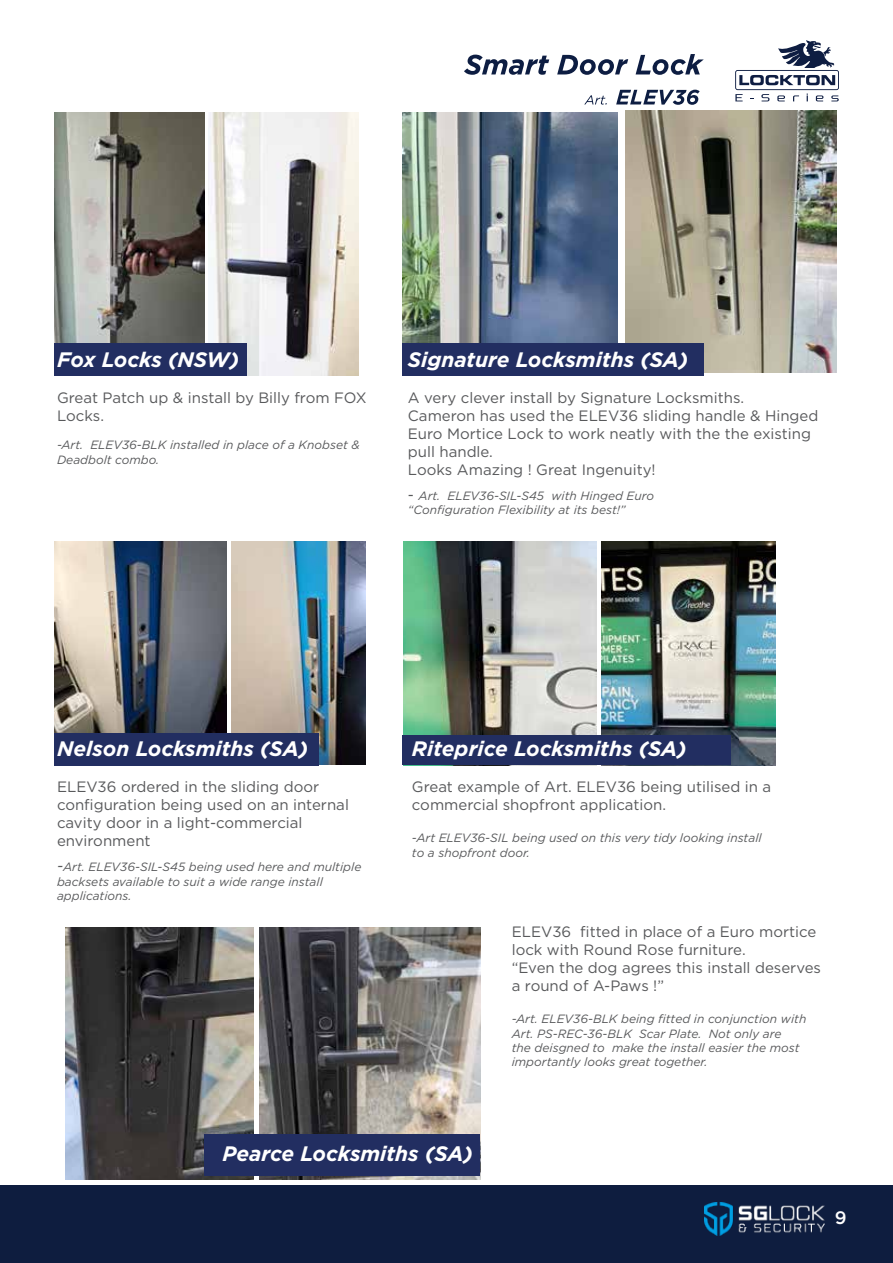
<style>
.page{position:relative;width:893px;height:1263px;background:#fff}
.page>*{position:absolute;margin:0;border:0;box-sizing:border-box;transform-origin:0 0}
.t1{font:italic 700 20.85px "Gotham";color:#fff}
.t2{font:500 18px "Gotham";color:#fff}
.t3{font:15px/18px "Gotham";color:#58595b}
.t4{font:italic 12px/14.4px "Gotham";color:#58595b}
.s1{font-style:normal;font-size:15px}
.s2{font-size:15px}
</style>
<div class="page">
<div style="left:0;top:1185px;width:893px;height:78px;background:#0e1d3f"></div>
<svg style="left:735px;top:40px;width:104px;height:61px"></svg>
<svg style="left:464px;top:55px;width:85px;height:20px"></svg>
<svg style="left:557px;top:55px;width:71px;height:20px"></svg>
<svg style="left:636px;top:54px;width:68px;height:21px"></svg>
<svg style="left:584px;top:95px;width:23px;height:10px"></svg>
<svg style="left:616px;top:90px;width:84px;height:15px"></svg>
<img style="left:403px;top:112px;width:214px;height:231px">
<img style="left:626px;top:111px;width:211px;height:262px">
<img style="left:403px;top:542px;width:193px;height:193px">
<img style="left:602px;top:542px;width:173px;height:223px">
<img style="left:231px;top:541px;width:134px;height:223px">
<img style="left:259px;top:927px;width:221px;height:253px">
<img style="left:208px;top:112px;width:151px;height:264px">
<img style="left:54px;top:112px;width:151px;height:231px">
<div style="left:54px;top:343px;width:193px;height:33px;background:#222e61"></div>
<div style="left:403px;top:343px;width:301px;height:32px;background:#222e61"></div>
<img style="left:54px;top:541px;width:173px;height:192px">
<div style="left:54px;top:733px;width:265px;height:32px;background:#222e61"></div>
<div style="left:403px;top:735px;width:328px;height:30px;background:#222e61"></div>
<img style="left:65px;top:927px;width:188px;height:253px">
<div style="left:204px;top:1134px;width:275px;height:41px;background:#222e61"></div>
<img style="left:704px;top:1203px;width:120px;height:32px">
<h1 class="t1" style="left:57px;top:346px;width:184px">Fox Locks (NSW)</h1>
<p class="t3" style="left:57px;top:389px;width:311px">Great Patch up &amp; install by Billy from FOX<br>Locks.</p>
<p class="t4" style="left:57px;top:437px;width:304px">-Art. ELEV36-BLK installed in place of a Knobset &amp;<br>Deadbolt combo.</p>
<h1 class="t1" style="left:408px;top:346px;width:282px">Signature Locksmiths (SA)</h1>
<p class="t3" style="left:408px;top:388px;width:412px">A very clever install by Signature Locksmiths.<br>Cameron has used the ELEV36 sliding handle &amp; Hinged Euro Mortice Lock to work neatly with the the existing pull handle.<br>Looks Amazing ! Great Ingenuity!</p>
<p class="t4" style="left:408px;top:488px;width:248px"><span class="s1">-</span> Art. ELEV36-SIL-S45 with Hinged Euro “Configuration Flexibility at its best!”</p>
<h1 class="t1" style="left:57px;top:735px;width:253px">Nelson Locksmiths (SA)</h1>
<p class="t3" style="left:57px;top:777px;width:293px">ELEV36 ordered in the sliding door configuration being used on an internal cavity door in a light-commercial environment</p>
<p class="t4" style="left:57px;top:859px;width:306px"><span class="s2">-</span>Art. ELEV36-SIL-S45 being used here and multiple backsets available to suit a wide range install applications.</p>
<h1 class="t1" style="left:412px;top:735px;width:276px">Riteprice Locksmiths (SA)</h1>
<p class="t3" style="left:412px;top:778px;width:361px">Great example of Art. ELEV36 being utilised in a commercial shopfront application.</p>
<p class="t4" style="left:412px;top:830px;width:351px">-Art ELEV36-SIL being used on this very tidy looking install to a shopfront door.</p>
<p class="t3" style="left:512px;top:922px;width:311px">ELEV36 fitted in place of a Euro mortice lock with Round Rose furniture.<br>“Even the dog agrees this install deserves a round of A-Paws !”</p>
<p class="t4" style="left:512px;top:1011px;width:296px">-Art. ELEV36-BLK being fitted in conjunction with Art. PS-REC-36-BLK Scar Plate. Not only are<br>the deisgned to make the install easier the most importantly looks great together.</p>
<h1 class="t1" style="left:222px;top:1139px;width:252px">Pearce Locksmiths (SA)</h1>
<p class="t2" style="left:835px;top:1206px;width:13px">9</p>
</div>
